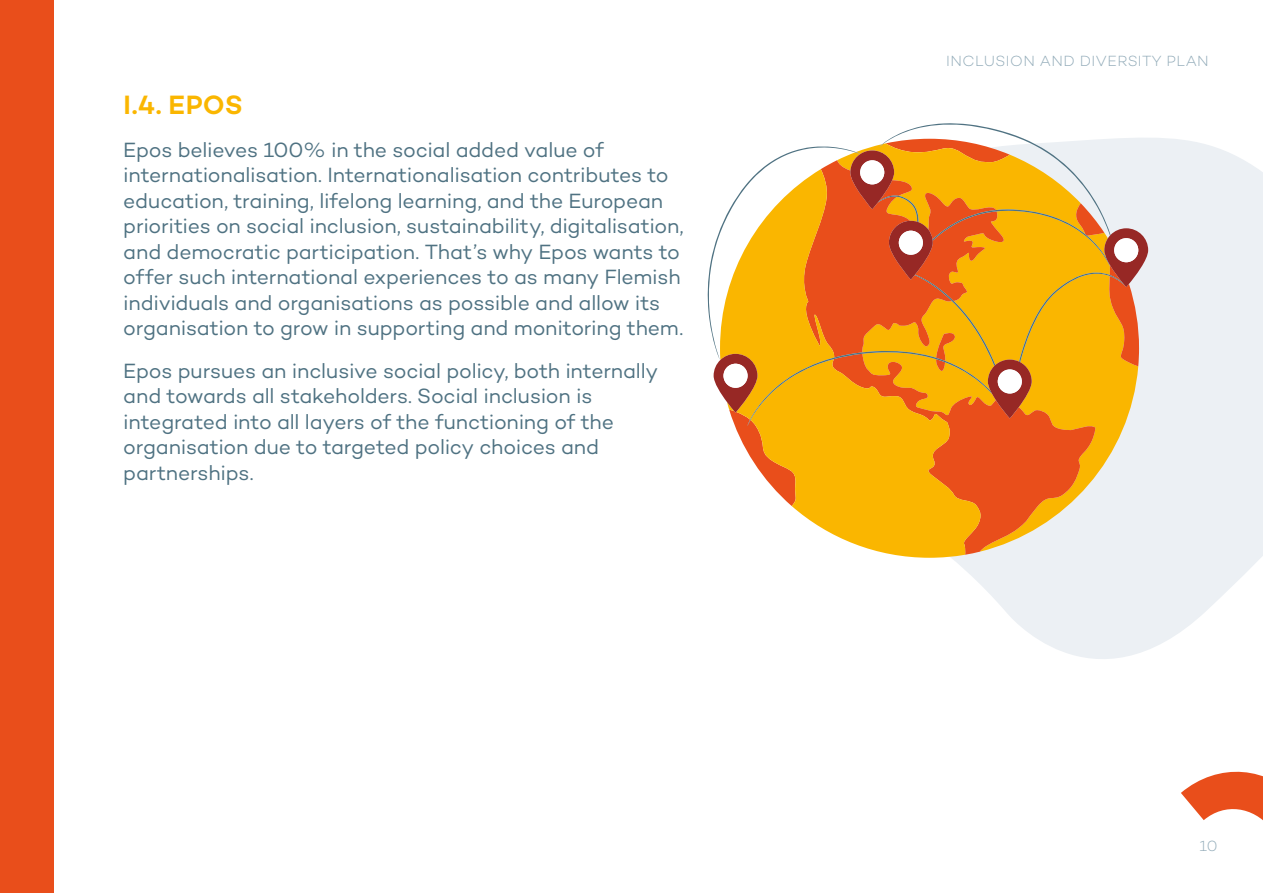
<style>
.page{position:relative;width:1263px;height:893px;background:#fff}
.page>*{position:absolute;margin:0;border:0;box-sizing:border-box;transform-origin:0 0}
.t1{font:600 27px "Campton";color:#fab600}
.t2{font:21px/25.5px "Campton";letter-spacing:-.01em;color:#4f7282}
.t3{font:300 15px "Campton";letter-spacing:.03em;color:#91aab8}
</style>
<div class="page">
<div style="left:0;top:0;width:54px;height:893px;background:#e94e1b"></div>
<svg style="left:952px;top:138px;width:311px;height:521px;fill:#ecf0f4"></svg>
<svg style="left:881px;top:552px;width:101px;height:6px"></svg>
<svg style="left:707px;top:123px;width:441px;height:429px"></svg>
<div style="left:899px;top:231px;width:24px;height:24px;background:#fff;border-radius:50%"></div>
<svg style="left:1181px;top:771px;width:82px;height:50px"></svg>
<p class="t1" style="left:123px;top:88px;width:121px">I.4. EPOS</p>
<p class="t2" style="left:123px;top:137px;width:562px">Epos believes 100% in the social added value of internationalisation. Internationalisation contributes to education, training, lifelong learning, and the European priorities on social inclusion, sustainability, digitalisation, and democratic participation. That’s why Epos wants to offer such international experiences to as many Flemish individuals and organisations as possible and allow its organisation to grow in supporting and monitoring them.</p>
<p class="t2" style="left:123px;top:357px;width:536px">Epos pursues an inclusive social policy, both internally and towards all stakeholders. Social inclusion is integrated into all layers of the functioning of the organisation due to targeted policy choices and partnerships.</p>
<p class="t3" style="left:946px;top:51px;width:264px">INCLUSION AND DIVERSITY PLAN</p>
<p class="t3" style="left:1199px;top:836px;width:20px">10</p>
</div>
